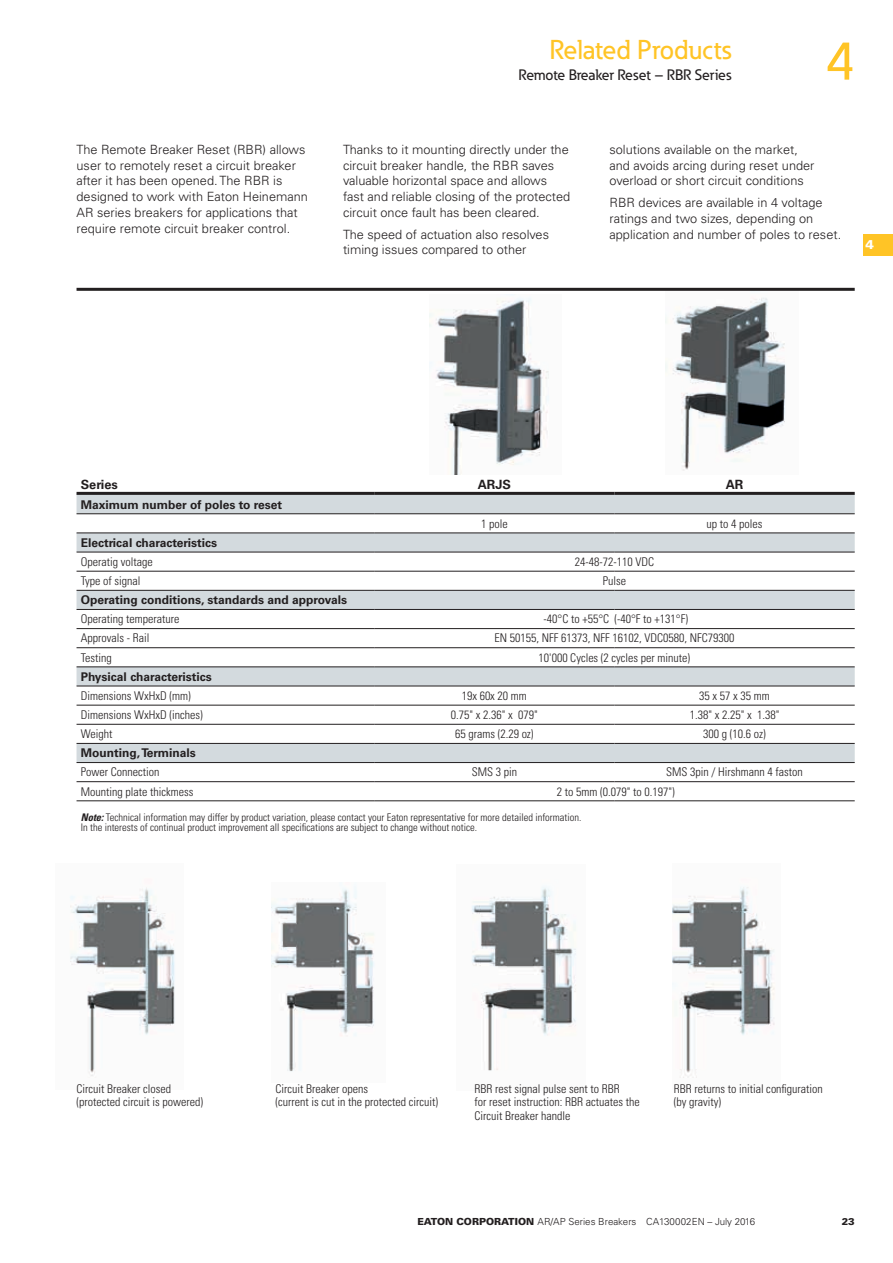
<style>
.page{position:relative;width:893px;height:1263px;background:#fff}
.page>*{position:absolute;margin:0;border:0;box-sizing:border-box;transform-origin:0 0}
.t1{font:500 54px "Eaton";color:#ffc426}
.t2{font:500 27px "Eaton";color:#ffc426}
.t3{font:500 15px "Eaton";letter-spacing:-.005em;color:#231f20}
.t4{font:300 12.75px/15.8px "Univers LT Std";color:#231f20}
.t5{font:700 12.75px "Univers LT Std";color:#231f20}
.t6{font:900 12.75px "Univers LT Std";color:#fff}
.t7{font:300 condensed 12px/13.5px "Univers LT Std";color:#231f20}
.t8{font:700 12px "Univers LT Std";color:#231f20}
.t9{font:300 condensed 10.5px/10.5px "Univers LT Std";color:#231f20}
.t10{font:300 9.75px "Univers LT Std";color:#231f20}
.t11{font:900 9.75px "Univers LT Std";color:#231f20}
.s1{font-weight:700;font-style:italic}
.s2{font-weight:900}
</style>
<div class="page">
<img style="left:272px;top:886px;width:102px;height:186px">
<img style="left:471px;top:887px;width:105px;height:184px">
<img style="left:70px;top:887px;width:105px;height:189px">
<img style="left:673px;top:887px;width:102px;height:191px">
<svg style="left:77px;top:495px;width:778px;height:267px"></svg>
<hr style="left:77px;top:513px;width:297px;height:1px;background:#231f20">
<hr style="left:374px;top:513px;width:240px;height:1px;background:#231f20">
<hr style="left:614px;top:513px;width:241px;height:1px;background:#231f20">
<hr style="left:77px;top:533px;width:297px;height:1px;background:#231f20">
<hr style="left:374px;top:533px;width:240px;height:1px;background:#231f20">
<hr style="left:614px;top:533px;width:241px;height:1px;background:#231f20">
<hr style="left:77px;top:552px;width:297px;height:1px;background:#231f20">
<hr style="left:374px;top:552px;width:240px;height:1px;background:#231f20">
<hr style="left:614px;top:552px;width:241px;height:1px;background:#231f20">
<hr style="left:77px;top:571px;width:297px;height:1px;background:#231f20">
<hr style="left:374px;top:571px;width:240px;height:1px;background:#231f20">
<hr style="left:614px;top:571px;width:241px;height:1px;background:#231f20">
<hr style="left:77px;top:590px;width:297px;height:1px;background:#231f20">
<hr style="left:374px;top:590px;width:240px;height:1px;background:#231f20">
<hr style="left:614px;top:590px;width:241px;height:1px;background:#231f20">
<hr style="left:77px;top:609px;width:297px;height:1px;background:#231f20">
<hr style="left:374px;top:609px;width:240px;height:1px;background:#231f20">
<hr style="left:614px;top:609px;width:241px;height:1px;background:#231f20">
<hr style="left:77px;top:628px;width:297px;height:1px;background:#231f20">
<hr style="left:374px;top:628px;width:240px;height:1px;background:#231f20">
<hr style="left:614px;top:628px;width:241px;height:1px;background:#231f20">
<hr style="left:77px;top:647px;width:297px;height:1px;background:#231f20">
<hr style="left:374px;top:647px;width:240px;height:1px;background:#231f20">
<hr style="left:614px;top:647px;width:241px;height:1px;background:#231f20">
<hr style="left:77px;top:667px;width:297px;height:1px;background:#231f20">
<hr style="left:374px;top:667px;width:240px;height:1px;background:#231f20">
<hr style="left:614px;top:667px;width:241px;height:1px;background:#231f20">
<hr style="left:77px;top:686px;width:297px;height:1px;background:#231f20">
<hr style="left:374px;top:686px;width:240px;height:1px;background:#231f20">
<hr style="left:614px;top:686px;width:241px;height:1px;background:#231f20">
<hr style="left:77px;top:705px;width:297px;height:1px;background:#231f20">
<hr style="left:374px;top:705px;width:240px;height:1px;background:#231f20">
<hr style="left:614px;top:705px;width:241px;height:1px;background:#231f20">
<hr style="left:77px;top:724px;width:297px;height:1px;background:#231f20">
<hr style="left:374px;top:724px;width:240px;height:1px;background:#231f20">
<hr style="left:614px;top:724px;width:241px;height:1px;background:#231f20">
<hr style="left:77px;top:743px;width:297px;height:1px;background:#231f20">
<hr style="left:374px;top:743px;width:240px;height:1px;background:#231f20">
<hr style="left:614px;top:743px;width:241px;height:1px;background:#231f20">
<hr style="left:77px;top:762px;width:297px;height:1px;background:#231f20">
<hr style="left:374px;top:762px;width:240px;height:1px;background:#231f20">
<hr style="left:614px;top:762px;width:241px;height:1px;background:#231f20">
<hr style="left:77px;top:781px;width:297px;height:1px;background:#231f20">
<hr style="left:374px;top:781px;width:240px;height:1px;background:#231f20">
<hr style="left:614px;top:781px;width:241px;height:1px;background:#231f20">
<hr style="left:77px;top:800px;width:297px;height:1px;background:#231f20">
<hr style="left:374px;top:800px;width:240px;height:1px;background:#231f20">
<hr style="left:614px;top:800px;width:241px;height:1px;background:#231f20">
<hr style="left:77px;top:492px;width:297px;height:3px;background:#231f20">
<hr style="left:374px;top:492px;width:240px;height:3px;background:#231f20">
<hr style="left:614px;top:492px;width:241px;height:3px;background:#231f20">
<div style="left:863px;top:234px;width:30px;height:21px;background:#ffc426"></div>
<img style="left:666px;top:298px;width:120px;height:173px">
<img style="left:429px;top:294px;width:120px;height:181px">
<hr style="left:77px;top:288px;width:778px;height:3px;background:#231f20">
<h2 class="t2" style="left:549px;top:33px;width:184px">Related Products</h2>
<p class="t3" style="left:518px;top:66px;width:214px">Remote Breaker Reset – RBR Series</p>
<h1 class="t1" style="left:825px;top:28px;width:31px">4</h1>
<p class="t4" style="left:77px;top:141px;width:233px">The Remote Breaker Reset (RBR) allows user to remotely reset a circuit breaker after it has been opened. The RBR is designed to work with Eaton Heinemann AR series breakers for applications that require remote circuit breaker control.</p>
<p class="t4" style="left:343px;top:141px;width:229px">Thanks to it mounting directly under the circuit breaker handle, the RBR saves valuable horizontal space and allows fast and reliable closing of the protected circuit once fault has been cleared.</p>
<p class="t4" style="left:343px;top:226px;width:208px">The speed of actuation also resolves timing issues compared to other</p>
<p class="t4" style="left:609px;top:141px;width:206px">solutions available on the market, and avoids arcing during reset under overload or short circuit conditions</p>
<p class="t4" style="left:609px;top:195px;width:233px">RBR devices are available in 4 voltage ratings and two sizes, depending on application and number of poles to reset.</p>
<p class="t6" style="left:865px;top:237px;width:10px">4</p>
<p class="t5" style="left:81px;top:477px;width:39px">Series</p>
<p class="t5" style="left:478px;top:477px;width:35px">ARJS</p>
<p class="t5" style="left:726px;top:477px;width:19px">AR</p>
<p class="t8" style="left:81px;top:497px;width:203px">Maximum number of poles to reset</p>
<p class="t7" style="left:481px;top:517px;width:28px">1 pole</p>
<p class="t7" style="left:707px;top:517px;width:57px">up to 4 poles</p>
<p class="t8" style="left:81px;top:535px;width:138px">Electrical characteristics</p>
<p class="t7" style="left:81px;top:555px;width:73px">Operatig voltage</p>
<p class="t7" style="left:575px;top:555px;width:81px">24-48-72-110 VDC</p>
<p class="t7" style="left:81px;top:574px;width:61px">Type of signal</p>
<p class="t7" style="left:603px;top:574px;width:25px">Pulse</p>
<p class="t8" style="left:81px;top:593px;width:268px">Operating conditions, standards and approvals</p>
<p class="t7" style="left:81px;top:612px;width:100px">Operating temperature</p>
<p class="t7" style="left:544px;top:612px;width:146px">-40°C to +55°C (-40°F to +131°F)</p>
<p class="t7" style="left:81px;top:631px;width:70px">Approvals - Rail</p>
<p class="t7" style="left:494px;top:631px;width:241px">EN 50155, NFF 61373, NFF 16102, VDC0580, NFC79300</p>
<p class="t7" style="left:81px;top:651px;width:33px">Testing</p>
<p class="t7" style="left:539px;top:651px;width:153px">10'000 Cycles (2 cycles per minute)</p>
<p class="t8" style="left:81px;top:669px;width:133px">Physical characteristics</p>
<p class="t7" style="left:81px;top:689px;width:111px">Dimensions WxHxD (mm)</p>
<p class="t7" style="left:462px;top:689px;width:67px">19x 60x 20 mm</p>
<p class="t7" style="left:699px;top:689px;width:72px">35 x 57 x 35 mm</p>
<p class="t7" style="left:81px;top:708px;width:123px">Dimensions WxHxD (inches)</p>
<p class="t7" style="left:451px;top:708px;width:89px">0.75" x 2.36" x 079"</p>
<p class="t7" style="left:690px;top:708px;width:91px">1.38" x 2.25" x 1.38"</p>
<p class="t7" style="left:81px;top:727px;width:33px">Weight</p>
<p class="t7" style="left:455px;top:727px;width:80px">65 grams (2.29 oz)</p>
<p class="t7" style="left:703px;top:727px;width:64px">300 g (10.6 oz)</p>
<p class="t8" style="left:81px;top:746px;width:116px">Mounting, Terminals</p>
<p class="t7" style="left:81px;top:765px;width:80px">Power Connection</p>
<p class="t7" style="left:472px;top:765px;width:47px">SMS 3 pin</p>
<p class="t7" style="left:666px;top:765px;width:138px">SMS 3pin / Hirshmann 4 faston</p>
<p class="t7" style="left:81px;top:784px;width:114px">Mounting plate thickmess</p>
<p class="t7" style="left:557px;top:784px;width:120px">2 to 5mm (0.079" to 0.197")</p>
<p class="t9" style="left:81px;top:812px;width:502px"><span class="s1">Note:</span> Technical information may differ by product variation, please contact your Eaton representative for more detailed information.<br>In the interests of continual product improvement all specifications are subject to change without notice.</p>
<p class="t7" style="left:77px;top:1082px;width:128px">Circuit Breaker closed (protected circuit is powered)</p>
<p class="t7" style="left:276px;top:1082px;width:164px">Circuit Breaker opens<br>(current is cut in the protected circuit)</p>
<p class="t7" style="left:475px;top:1082px;width:167px">RBR rest signal pulse sent to RBR<br>for reset instruction: RBR actuates the<br>Circuit Breaker handle</p>
<p class="t7" style="left:674px;top:1082px;width:151px">RBR returns to initial configuration (by gravity)</p>
<p class="t10" style="left:417px;top:1215px;width:339px"><span class="s2">EATON CORPORATION</span> AR/AP Series Breakers CA130002EN – July 2016</p>
<p class="t11" style="left:842px;top:1215px;width:15px">23</p>
</div>
